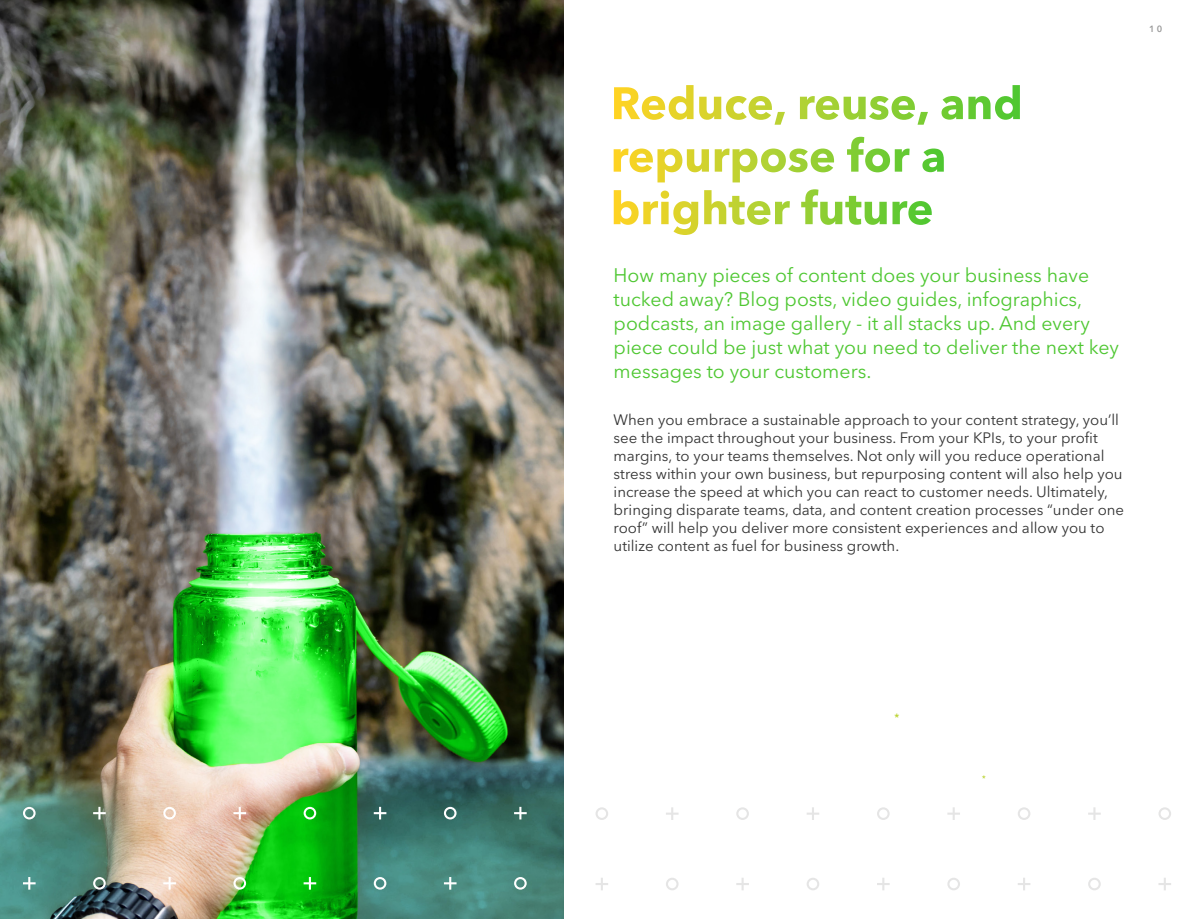
<style>
.page{position:relative;width:1189px;height:919px;background:#fff}
.page>*{position:absolute;margin:0;border:0;box-sizing:border-box;transform-origin:0 0}
.t1{font:19.5px/24px "Avenir Next LT Pro";color:#4ec731}
.t2{font:15px/18px "Avenir Next LT Pro";color:#333}
.t3{font:600 10.5px "Avenir Next LT Pro";color:#bad32f}
.t4{font:600 9px "Avenir Next LT Pro";color:#999}
.t5{font:600 7.8px "Avenir Next LT Pro";color:#bad32f}
</style>
<div class="page">
<img style="left:0;top:0;width:563px;height:918px">
<svg style="left:23px;top:806px;width:13px;height:13px"></svg>
<svg style="left:93px;top:876px;width:13px;height:13px"></svg>
<svg style="left:233px;top:876px;width:13px;height:13px"></svg>
<svg style="left:374px;top:876px;width:12px;height:13px"></svg>
<svg style="left:163px;top:806px;width:13px;height:13px"></svg>
<svg style="left:303px;top:806px;width:13px;height:13px"></svg>
<svg style="left:23px;top:876px;width:13px;height:13px"></svg>
<svg style="left:163px;top:876px;width:13px;height:13px"></svg>
<svg style="left:303px;top:876px;width:13px;height:13px"></svg>
<svg style="left:93px;top:806px;width:13px;height:13px"></svg>
<svg style="left:233px;top:806px;width:13px;height:13px"></svg>
<svg style="left:374px;top:806px;width:12px;height:13px"></svg>
<svg style="left:444px;top:806px;width:12px;height:13px"></svg>
<svg style="left:514px;top:876px;width:12px;height:13px"></svg>
<svg style="left:444px;top:876px;width:12px;height:13px"></svg>
<svg style="left:514px;top:806px;width:12px;height:13px"></svg>
<svg style="left:613px;top:189px;width:248px;height:36px"></svg>
<svg style="left:810px;top:137px;width:133px;height:35px"></svg>
<svg style="left:614px;top:85px;width:405px;height:35px"></svg>
<svg style="left:666px;top:878px;width:12px;height:12px"></svg>
<svg style="left:807px;top:878px;width:12px;height:12px"></svg>
<svg style="left:595px;top:807px;width:13px;height:12px"></svg>
<svg style="left:736px;top:807px;width:13px;height:12px"></svg>
<svg style="left:595px;top:878px;width:13px;height:12px"></svg>
<svg style="left:736px;top:878px;width:13px;height:12px"></svg>
<svg style="left:666px;top:807px;width:12px;height:12px"></svg>
<svg style="left:807px;top:807px;width:12px;height:12px"></svg>
<svg style="left:947px;top:878px;width:13px;height:12px"></svg>
<svg style="left:1088px;top:878px;width:12px;height:12px"></svg>
<svg style="left:877px;top:807px;width:12px;height:12px"></svg>
<svg style="left:1018px;top:807px;width:12px;height:12px"></svg>
<svg style="left:1158px;top:807px;width:13px;height:12px"></svg>
<svg style="left:877px;top:878px;width:12px;height:12px"></svg>
<svg style="left:1018px;top:878px;width:12px;height:12px"></svg>
<svg style="left:1158px;top:878px;width:13px;height:12px"></svg>
<svg style="left:947px;top:807px;width:13px;height:12px"></svg>
<svg style="left:1088px;top:807px;width:12px;height:12px"></svg>
<p class="t4" style="left:1148px;top:24px;width:15px">10</p>
<p class="t1" style="left:613px;top:263px;width:507px">How many pieces of content does your business have tucked away? Blog posts, video guides, infographics, podcasts, an image gallery - it all stacks up. And every piece could be just what you need to deliver the next key messages to your customers.</p>
<p class="t2" style="left:613px;top:411px;width:512px">When you embrace a sustainable approach to your content strategy, you’ll see the impact throughout your business. From your KPIs, to your profit margins, to your teams themselves. Not only will you reduce operational stress within your own business, but repurposing content will also help you increase the speed at which you can react to customer needs. Ultimately, bringing disparate teams, data, and content creation processes “under one roof” will help you deliver more consistent experiences and allow you to utilize content as fuel for business growth.</p>
<p class="t3" style="left:894px;top:710px;width:6px">*</p>
<p class="t5" style="left:982px;top:773px;width:5px">*</p>
</div>
